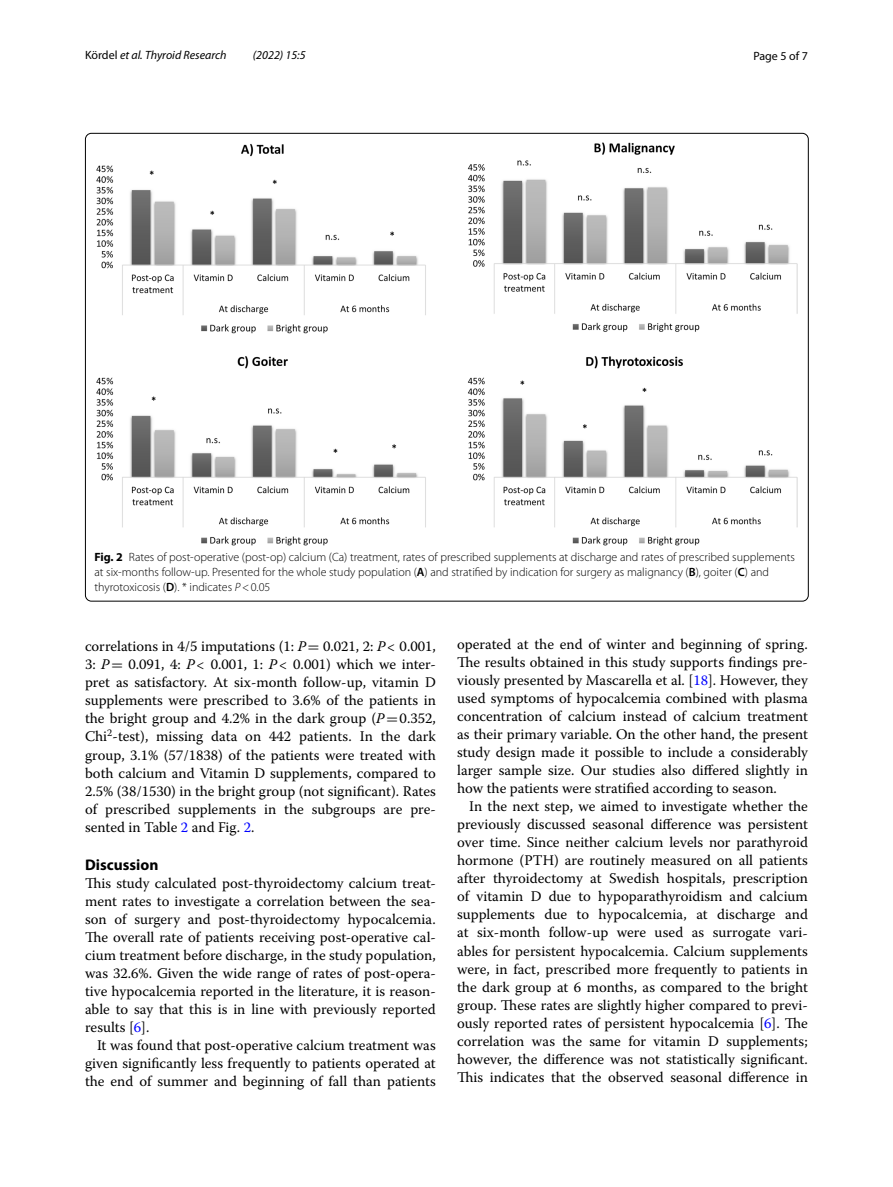
<style>
.page{position:relative;width:893px;height:1187px;background:#fff}
.page>*{position:absolute;margin:0;border:0;box-sizing:border-box;transform-origin:0 0}
.t1{font:700 15.45px "Myriad Pro";color:#000}
.t2{font:14.7px/18px "Warnock Pro";color:#000;text-align:justify}
.t3{font:300 12px/15px "Myriad Pro";color:#000}
.t4{font:italic 12px "Myriad Pro";color:#000}
.t5{font:12px "Myriad Pro";color:#000}
.s1{font-style:normal}
.s2{font-weight:700}
.s3{font-weight:600}
.s4{font-style:italic}
.s5{font-family:"MTSY"}
.s6{color:#00f}
</style>
<div class="page">
<img style="left:97px;top:142px;width:700px;height:403px">
<p class="t4" style="left:85px;top:48px;width:143px"><span class="s1">Kördel</span> et al. Thyroid Research</p>
<p class="t4" style="left:253px;top:48px;width:54px">(2022) 15:5</p>
<p class="t5" style="left:753px;top:48px;width:56px">Page 5 of 7</p>
<p class="t3" style="left:94px;top:549px;width:702px"><span class="s2">Fig. 2</span> Rates of post-operative (post-op) calcium (Ca) treatment, rates of prescribed supplements at discharge and rates of prescribed supplements at six-months follow-up. Presented for the whole study population (<span class="s3">A</span>) and stratified by indication for surgery as malignancy (<span class="s3">B</span>), goiter (<span class="s3">C</span>) and thyrotoxicosis (<span class="s3">D</span>). * indicates <span class="s4">P</span>&lt;0.05</p>
<p class="t2" style="left:85px;top:637px;width:352px">correlations in 4/5 imputations (1: <span class="s4">P</span><span class="s5">=</span> 0.021, 2: <span class="s4">P&lt;</span> 0.001, 3: <span class="s4">P</span><span class="s5">=</span> 0.091, 4: <span class="s4">P&lt;</span> 0.001, 1: <span class="s4">P&lt;</span> 0.001) which we inter&shy;pret as satisfactory. At six-month follow-up, vitamin D supplements were prescribed to 3.6% of the patients in the bright group and 4.2% in the dark group (<span class="s4">P</span><span class="s5">=</span>0.352, Chi<sup>2</sup>-test), missing data on 442 patients. In the dark group, 3.1% (57/1838) of the patients were treated with both calcium and Vitamin D supplements, compared to 2.5% (38/1530) in the bright group (not significant). Rates of prescribed supplements in the subgroups are pre&shy;sented in Table <span class="s6">2</span> and Fig. <span class="s6">2</span>.</p>
<p class="t1" style="left:85px;top:855px;width:75px">Discussion</p>
<p class="t2" style="left:85px;top:874px;width:352px">This study calculated post-thyroidectomy calcium treat&shy;ment rates to investigate a correlation between the sea&shy;son of surgery and post-thyroidectomy hypocalcemia.<br>The overall rate of patients receiving post-operative cal&shy;cium treatment before discharge, in the study population, was 32.6%. Given the wide range of rates of post-opera&shy;tive hypocalcemia reported in the literature, it is reason&shy;able to say that this is in line with previously reported results [<span class="s6">6</span>].</p>
<p class="t2" style="left:85px;top:1036px;width:352px;text-indent:12px">It was found that post-operative calcium treatment was given significantly less frequently to patients operated at the end of summer and beginning of fall than patients</p>
<p class="t2" style="left:457px;top:635px;width:352px">operated at the end of winter and beginning of spring.<br>The results obtained in this study supports findings pre&shy;viously presented by Mascarella et al. [<span class="s6">18</span>]. However, they used symptoms of hypocalcemia combined with plasma concentration of calcium instead of calcium treatment as their primary variable. On the other hand, the present study design made it possible to include a considerably larger sample size. Our studies also differed slightly in how the patients were stratified according to season.</p>
<p class="t2" style="left:457px;top:797px;width:352px;text-indent:12px">In the next step, we aimed to investigate whether the previously discussed seasonal difference was persistent over time. Since neither calcium levels nor parathyroid hormone (PTH) are routinely measured on all patients after thyroidectomy at Swedish hospitals, prescription of vitamin D due to hypoparathyroidism and calcium supplements due to hypocalcemia, at discharge and at six-month follow-up were used as surrogate vari&shy;ables for persistent hypocalcemia. Calcium supplements were, in fact, prescribed more frequently to patients in the dark group at 6 months, as compared to the bright group. These rates are slightly higher compared to previ&shy;ously reported rates of persistent hypocalcemia [<span class="s6">6</span>]. The correlation was the same for vitamin D supplements; however, the difference was not statistically significant.<br>This indicates that the observed seasonal difference in</p>
</div>
